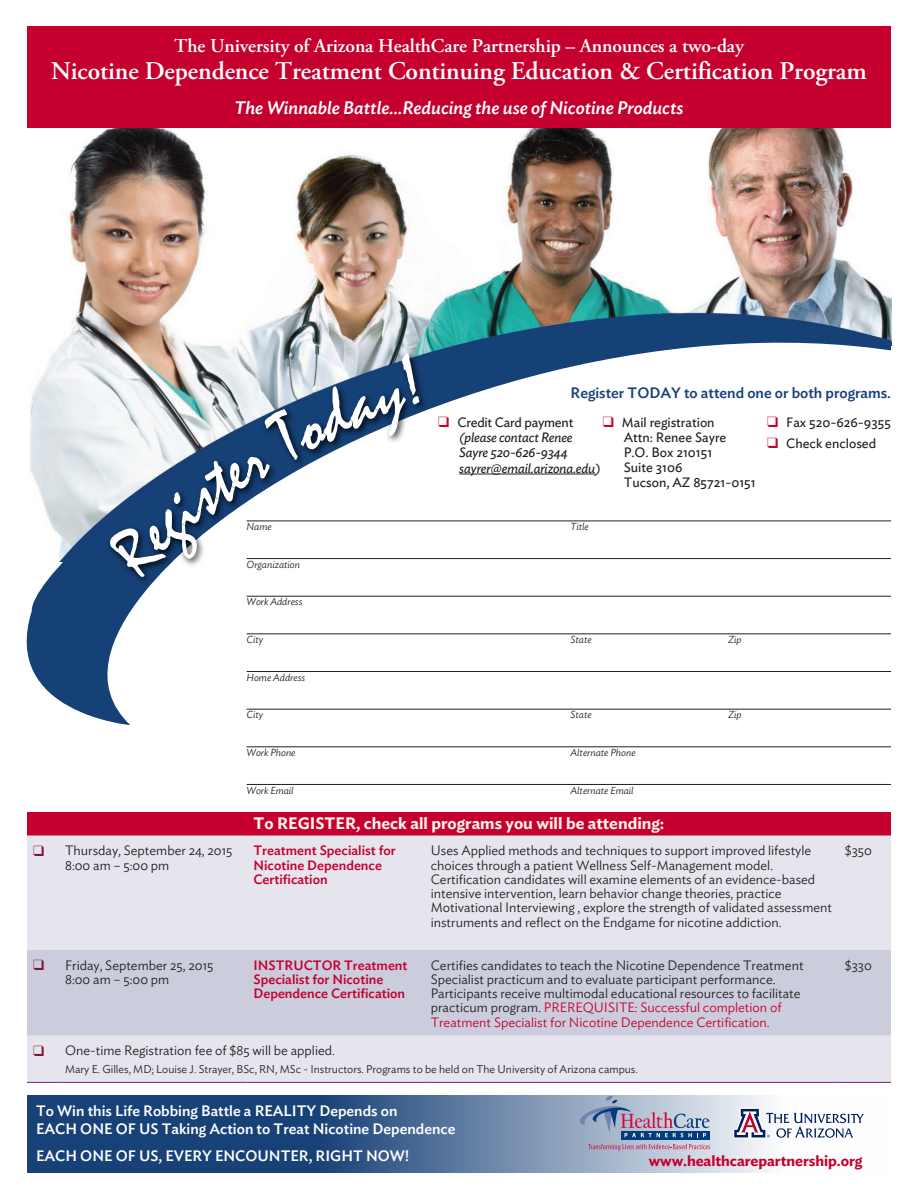
<style>
.page{position:relative;width:918px;height:1188px;background:#fff}
.page>*{position:absolute;margin:0;border:0;box-sizing:border-box;transform-origin:0 0}
.t1{font:600 25.5px "Adobe Garamond Pro";letter-spacing:-.005em;color:#fff}
.t2{font:600 19.5px "Adobe Garamond Pro";letter-spacing:-.005em;color:#fff}
.Subhead{font:italic 500 18px "Ideal Sans";color:#fff}
.Subhead-2{font:600 16.5px "Ideal Sans";color:#fef3e7}
.t3{font:500 15px/18px "Ideal Sans";color:#fff}
.Subhead-3{font:500 15px "Ideal Sans";color:#174177}
.t4{font:600 15px "Ideal Sans";letter-spacing:-.005em;color:#c5002e}
.Fees_Tabs{font:300 13.5px/14.2px "Ideal Sans";color:#231f20}
.Fees_Tabs-2{font:500 13.5px/14.2px "Ideal Sans";color:#c5002e}
.Body_text{font:13.5px/15px "Ideal Sans";color:#231f20}
.Body_text-2{font:italic 13.5px/15.3px "Ideal Sans";letter-spacing:-.015em;color:#231f20}
.Fees_Tabs-3{font:300 11.25px "Ideal Sans";color:#231f20}
.Form_text{font:italic 300 10.2px "Ideal Sans";color:#231f20}
.s1{color:#c5002e}
.s2{font-style:normal}
</style>
<div class="page">
<svg style="left:27px;top:1095px;width:743px;height:78px;background:#4a6b95"></svg>
<div style="left:27px;top:812px;width:864px;height:24px;background:#c5002e"></div>
<div style="left:27px;top:836px;width:864px;height:246px;background:#e6e5ee"></div>
<div style="left:27px;top:950px;width:864px;height:86px;background:#cbcddd"></div>
<hr style="left:27px;top:1082px;width:32px;height:1px;background:#771f7a">
<hr style="left:59px;top:1082px;width:189px;height:1px;background:#771f7a">
<hr style="left:248px;top:1082px;width:177px;height:1px;background:#771f7a">
<hr style="left:425px;top:1082px;width:414px;height:1px;background:#771f7a">
<hr style="left:839px;top:1082px;width:52px;height:1px;background:#771f7a">
<hr style="left:247px;top:747px;width:644px;height:1px;background:#231f20">
<hr style="left:247px;top:784px;width:644px;height:1px;background:#231f20">
<svg style="left:588px;top:1144px;width:122px;height:7px"></svg>
<svg style="left:621px;top:1137px;width:89px;height:2px"></svg>
<svg style="left:580px;top:1096px;width:130px;height:41px;background:#9ca6c0"></svg>
<svg style="left:733px;top:1108px;width:131px;height:31px"></svg>
<img style="left:67px;top:128px;width:786px;height:91px">
<img style="left:26px;top:219px;width:865px;height:497px">
<img style="left:89px;top:329px;width:802px;height:397px">
<div style="left:27px;top:26px;width:864px;height:102px;background:#c5002e"></div>
<svg style="left:33px;top:845px;width:11px;height:11px"></svg>
<svg style="left:33px;top:960px;width:11px;height:10px"></svg>
<svg style="left:33px;top:1045px;width:11px;height:11px"></svg>
<svg style="left:105px;top:353px;width:321px;height:228px"></svg>
<p class="t2" style="left:174px;top:35px;width:571px">The University of Arizona HealthCare Partnership – Announces a two-day</p>
<p class="t1" style="left:51px;top:57px;width:817px">Nicotine Dependence Treatment Continuing Education &amp; Certification Program</p>
<p class="Subhead" style="left:234px;top:94px;width:451px">The Winnable Battle...Reducing the use of Nicotine Products</p>
<p class="Subhead-3" style="left:571px;top:381px;width:322px">Register TODAY to attend one or both programs.</p>
<p class="Body_text-2" style="left:459px;top:414px;width:143px;text-indent:-21px"><span class="s1">❑</span> <span class="s2">Credit Card payment </span>(please contact Renee<br>Sayre 520-626-9344 sayrer@email.arizona.edu)</p>
<p class="Body_text" style="left:624px;top:414px;width:134px;text-indent:-21px"><span class="s1">❑</span> Mail registration<br>Attn: Renee Sayre<br>P.O. Box 210151<br>Suite 3106<br>Tucson, AZ 85721-0151</p>
<p class="Body_text" style="left:767px;top:414px;width:125px"><span class="s1">❑</span> Fax 520-626-9355</p>
<p class="Body_text" style="left:767px;top:435px;width:111px"><span class="s1">❑</span> Check enclosed</p>
<p class="Form_text" style="left:247px;top:519px;width:27px">Name</p>
<p class="Form_text" style="left:571px;top:519px;width:20px">Title</p>
<p class="Form_text" style="left:247px;top:556px;width:55px">Organization</p>
<p class="Form_text" style="left:247px;top:594px;width:57px">Work Address</p>
<p class="Form_text" style="left:247px;top:632px;width:18px">City</p>
<p class="Form_text" style="left:571px;top:632px;width:23px">State</p>
<p class="Form_text" style="left:728px;top:632px;width:15px">Zip</p>
<p class="Form_text" style="left:247px;top:669px;width:60px">Home Address</p>
<p class="Form_text" style="left:247px;top:707px;width:18px">City</p>
<p class="Form_text" style="left:571px;top:707px;width:23px">State</p>
<p class="Form_text" style="left:728px;top:707px;width:15px">Zip</p>
<p class="Form_text" style="left:247px;top:745px;width:51px">Work Phone</p>
<p class="Form_text" style="left:571px;top:745px;width:67px">Alternate Phone</p>
<p class="Form_text" style="left:247px;top:782px;width:49px">Work Email</p>
<p class="Form_text" style="left:571px;top:782px;width:65px">Alternate Email</p>
<p class="Fees_Tabs" style="left:65px;top:842px;width:169px">Thursday, September 24, 2015</p>
<p class="Fees_Tabs" style="left:65px;top:857px;width:106px">8:00 am – 5:00 pm</p>
<p class="Subhead-2" style="left:254px;top:811px;width:412px">To REGISTER, check all programs you will be attending:</p>
<p class="Fees_Tabs-2" style="left:254px;top:842px;width:144px">Treatment Specialist for<br>Nicotine Dependence<br>Certification</p>
<p class="Fees_Tabs" style="left:431px;top:842px;width:403px">Uses Applied methods and techniques to support improved lifestyle choices through a patient Wellness Self-Management model.<br>Certification candidates will examine elements of an evidence-based intensive intervention, learn behavior change theories, practice Motivational Interviewing , explore the strength of validated assessment instruments and reflect on the Endgame for nicotine addiction.</p>
<p class="Fees_Tabs" style="left:845px;top:842px;width:29px">$350</p>
<p class="Fees_Tabs-2" style="left:254px;top:957px;width:156px">INSTRUCTOR Treatment<br>Specialist for Nicotine<br>Dependence Certification</p>
<p class="Fees_Tabs" style="left:431px;top:957px;width:374px">Certifies candidates to teach the Nicotine Dependence Treatment Specialist practicum and to evaluate participant performance.<br>Participants receive multimodal educational resources to facilitate practicum program. <span class="s1">PREREQUISITE: Successful completion of Treatment Specialist for Nicotine Dependence Certification.</span></p>
<p class="Fees_Tabs" style="left:845px;top:957px;width:29px">$330</p>
<p class="Fees_Tabs" style="left:65px;top:1042px;width:271px">One-time Registration fee of $85 will be applied.</p>
<p class="Fees_Tabs-3" style="left:65px;top:1061px;width:574px">Mary E. Gilles, MD; Louise J. Strayer, BSc, RN, MSc - Instructors. Programs to be held on The University of Arizona campus.</p>
<p class="Fees_Tabs" style="left:65px;top:957px;width:150px">Friday, September 25, 2015</p>
<p class="Fees_Tabs" style="left:65px;top:971px;width:106px">8:00 am – 5:00 pm</p>
<p class="t3" style="left:36px;top:1101px;width:421px">To Win this Life Robbing Battle a REALITY Depends on<br>EACH ONE OF US Taking Action to Treat Nicotine Dependence</p>
<p class="t3" style="left:36px;top:1146px;width:375px">EACH ONE OF US, EVERY ENCOUNTER, RIGHT NOW!</p>
<p class="t4" style="left:649px;top:1149px;width:215px">www.healthcarepartnership.org</p>
</div>
